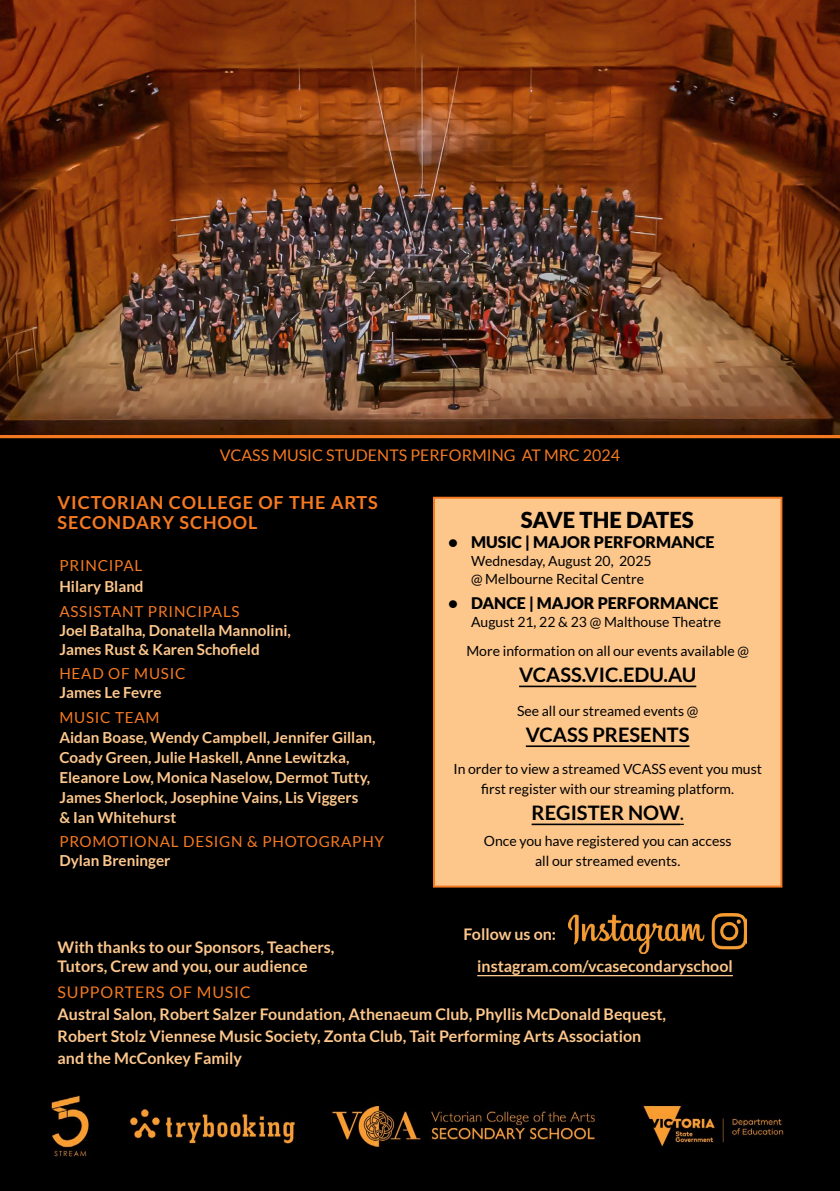
<style>
.page{position:relative;width:840px;height:1191px;background:#fff}
.page>*{position:absolute;margin:0;border:0;box-sizing:border-box;transform-origin:0 0}
.t1{font:900 22px "Lato";color:#000}
.t2{font:700 20px "Lato";color:#000}
.t3{font:700 18px/20px "Lato";letter-spacing:.05em;color:#f57921}
.t4{font:700 16px/22px "Lato";color:#fdc78c}
.t5{font:900 16px "Lato";color:#000}
.t6{font:16px "Lato";color:#f57921}
.t7{font:16px "Lato";letter-spacing:.05em;color:#f57921}
.t8{font:700 15.2px/20px "Lato";color:#fdc78c}
.t9{font:15.2px "Lato";letter-spacing:.05em;color:#f57921}
.t10{font:14px/20px "Lato";color:#000;text-align:center}
.s1{font-size:16px}
</style>
<div class="page">
<img style="left:0;top:0;width:839px;height:1191px">
<div style="left:432px;top:497px;width:350px;height:390px;background:#fdc78c;border:2px solid #f57921"></div>
<hr style="left:0;top:435px;width:839px;height:2px;background:#f57921">
<hr style="left:531px;top:823px;width:148px;height:2px;background:#000">
<hr style="left:519px;top:685px;width:177px;height:2px;background:#000">
<hr style="left:525px;top:745px;width:164px;height:2px;background:#000">
<hr style="left:477px;top:975px;width:255px;height:1px;background:#fdc78c">
<img style="left:567px;top:913px;width:179px;height:40px">
<p class="t6" style="left:220px;top:446px;width:401px">VCASS MUSIC STUDENTS PERFORMING AT MRC 2024</p>
<p class="t3" style="left:58px;top:492px;width:321px">VICTORIAN COLLEGE OF THE ARTS<br>SECONDARY SCHOOL</p>
<p class="t9" style="left:59px;top:557px;width:84px">PRINCIPAL</p>
<p class="t8" style="left:59px;top:576px;width:86px">Hilary Bland</p>
<p class="t9" style="left:59px;top:603px;width:182px">ASSISTANT PRINCIPALS</p>
<p class="t8" style="left:59px;top:620px;width:233px;line-height:19px">Joel Batalha, Donatella Mannolini,<br>James Rust &amp; Karen Schofield</p>
<p class="t9" style="left:59px;top:665px;width:128px">HEAD OF MUSIC</p>
<p class="t8" style="left:59px;top:682px;width:104px">James Le Fevre</p>
<p class="t9" style="left:59px;top:708px;width:102px">MUSIC TEAM</p>
<p class="t8" style="left:59px;top:727px;width:317px">Aidan Boase, Wendy Campbell, Jennifer Gillan, Coady Green, Julie Haskell, Anne Lewitzka, Eleanore Low, Monica Naselow, Dermot Tutty, James Sherlock, Josephine Vains, Lis Viggers<br>&amp; Ian Whitehurst</p>
<p class="t9" style="left:59px;top:833px;width:326px">PROMOTIONAL DESIGN &amp; PHOTOGRAPHY</p>
<p class="t8" style="left:59px;top:850px;width:112px">Dylan Breninger</p>
<h1 class="t1" style="left:520px;top:507px;width:174px">SAVE THE DATES</h1>
<p class="t5" style="left:448px;top:532px;width:267px">• MUSIC | MAJOR PERFORMANCE</p>
<p class="t10" style="left:471px;top:551px;width:182px;line-height:18px;text-align:left">Wednesday, August 20, 2025 @ Melbourne Recital Centre</p>
<p class="t5" style="left:448px;top:594px;width:271px">• DANCE | MAJOR PERFORMANCE</p>
<p class="t10" style="left:471px;top:612px;width:251px">August 21, 22 &amp; 23 @ Malthouse Theatre</p>
<p class="t10" style="left:466px;top:641px;width:284px">More information on all our events available @</p>
<h2 class="t2" style="left:519px;top:663px;width:178px">VCASS.VIC.EDU.AU</h2>
<p class="t10" style="left:516px;top:701px;width:183px">See all our streamed events @</p>
<h2 class="t2" style="left:525px;top:723px;width:165px">VCASS PRESENTS</h2>
<p class="t10" style="left:453px;top:759px;width:310px">In order to view a streamed VCASS event you must first register with our streaming platform.</p>
<h2 class="t2" style="left:531px;top:801px;width:153px">REGISTER NOW<span class="s1">.</span></h2>
<p class="t10" style="left:483px;top:831px;width:249px">Once you have registered you can access all our streamed events.</p>
<p class="t4" style="left:463px;top:922px;width:94px">Follow us on:</p>
<p class="t4" style="left:58px;top:937px;width:278px;line-height:19.2px">With thanks to our Sponsors, Teachers,<br>Tutors, Crew and you, our audience</p>
<p class="t7" style="left:58px;top:983px;width:195px">SUPPORTERS OF MUSIC</p>
<p class="t4" style="left:58px;top:1002px;width:609px">Austral Salon, Robert Salzer Foundation, Athenaeum Club, Phyllis McDonald Bequest,<br>Robert Stolz Viennese Music Society, Zonta Club, Tait Performing Arts Association and the McConkey Family</p>
<p class="t4" style="left:477px;top:954px;width:257px">instagram.com/vcasecondaryschool</p>
</div>
